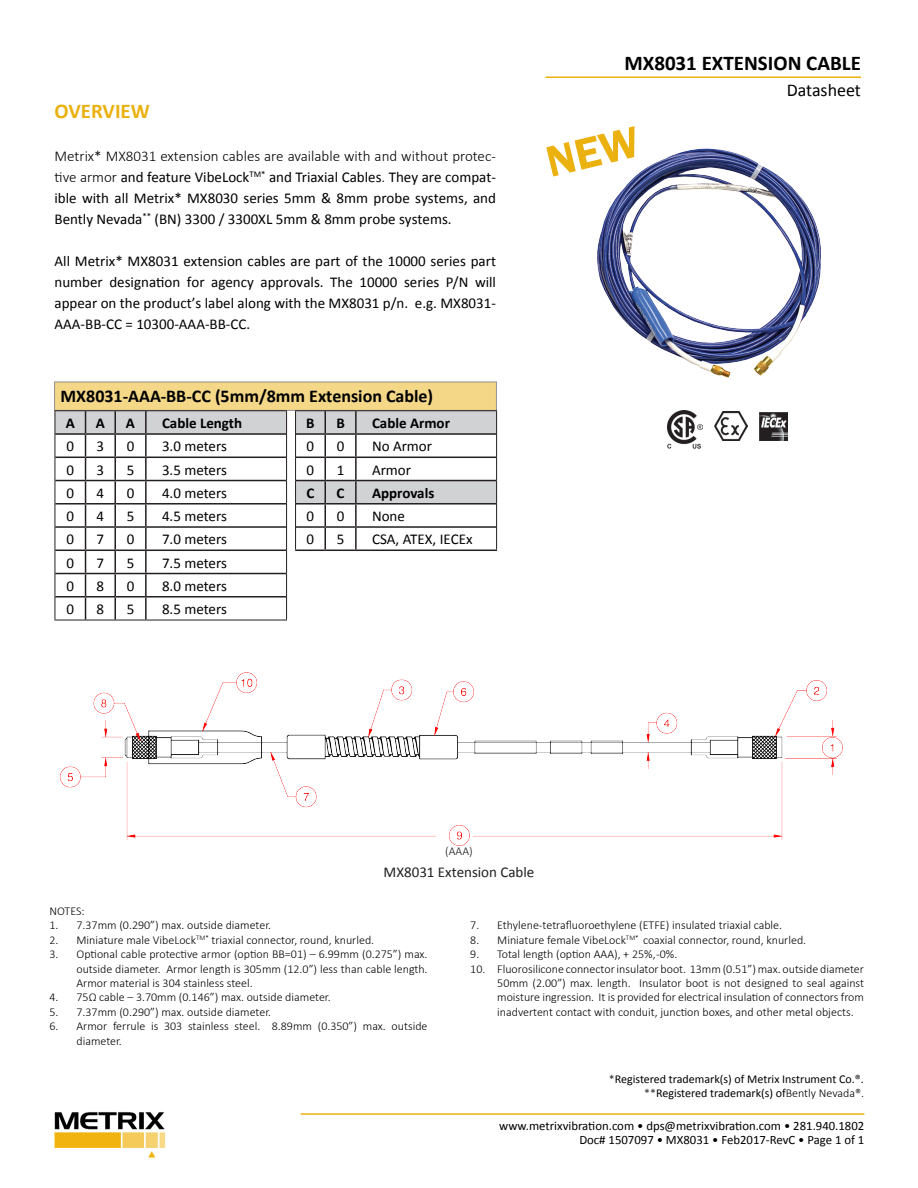
<style>
.page{position:relative;width:918px;height:1188px;background:#fff}
.page>*{position:absolute;margin:0;border:0;box-sizing:border-box;transform-origin:0 0}
.t1{font:700 21px "Calibri";color:#000}
.t2{font:700 21px "Calibri";color:#ebb10f}
.t3{font:700 18px "Calibri";color:#000}
.t4{font:18px "Calibri";color:#000}
.t5{font:15px/21px "Calibri";color:#000;text-align:justify}
.t6{font:700 15px "Calibri";color:#000}
.t7{font:15px "Calibri";color:#231f20}
.t8{font:12.75px/13.5px "Calibri";color:#000;text-align:right}
.t9{font:300 12px/14.4px "Calibri";color:#000;text-align:justify}
.t10{font:12px "Calibri";color:#000}
.t11{font:300 12px "Calibri";color:#231f20}
.s1{font-weight:300}
.s2{font-weight:300;color:#231f20}
</style>
<div class="page">
<img style="left:54px;top:1112px;width:112px;height:46px">
<hr style="left:301px;top:1113px;width:563px;height:2px;background:#ebb10f">
<hr style="left:545px;top:76px;width:316px;height:2px;background:#ebb10f">
<svg style="left:55px;top:411px;width:232px;height:210px"></svg>
<hr style="left:295px;top:550px;width:30px;height:1px;background:#231f20">
<hr style="left:325px;top:550px;width:31px;height:1px;background:#231f20">
<hr style="left:356px;top:550px;width:141px;height:1px;background:#231f20">
<svg style="left:295px;top:411px;width:202px;height:139px"></svg>
<img style="left:597px;top:148px;width:224px;height:230px">
<div style="left:54px;top:382px;width:443px;height:29px;background:#f5d887;border:1px solid #231f20"></div>
<img style="left:59px;top:673px;width:784px;height:173px">
<img style="left:714px;top:412px;width:34px;height:29px">
<img style="left:760px;top:412px;width:28px;height:29px">
<img style="left:667px;top:411px;width:35px;height:38px">
<svg style="left:597px;top:148px;width:45px;height:29px"></svg>
<p class="t2" style="left:55px;top:96px;width:97px">OVERVIEW</p>
<p class="t5" style="left:55px;top:145px;width:443px"><span class="s1">Metrix* MX8031 extension cables are available with and without protec&shy;tive armor</span> and feature VibeLock<sup>TM*</sup> and Triaxial Cables<span class="s1">.</span> They are compat&shy;ible with all Metrix* MX8030 series 5mm &amp; 8mm probe systems, and Bently Nevada<sup>**</sup> (BN) 3300 / 3300XL 5mm &amp; 8mm probe systems.</p>
<p class="t5" style="left:55px;top:250px;width:443px">All Metrix* MX8031 extension cables are part of the 10000 series part number designation for agency approvals. The 10000 series P/N will appear on the product’s label along with the MX8031 p/n. e.g. MX8031- AAA-BB-CC = 10300-AAA-BB-CC.</p>
<p class="t3" style="left:61px;top:384px;width:374px">MX8031-AAA-BB-CC (5mm/8mm Extension Cable)</p>
<p class="t6" style="left:66px;top:412px;width:11px">A</p>
<p class="t6" style="left:96px;top:412px;width:11px">A</p>
<p class="t6" style="left:126px;top:412px;width:11px">A</p>
<p class="t6" style="left:162px;top:412px;width:82px">Cable Length</p>
<p class="t5" style="left:66px;top:435px;width:9px">0</p>
<p class="t5" style="left:97px;top:435px;width:9px">3</p>
<p class="t5" style="left:127px;top:435px;width:9px">0</p>
<p class="t5" style="left:162px;top:435px;width:66px">3.0 meters</p>
<p class="t5" style="left:66px;top:459px;width:9px">0</p>
<p class="t5" style="left:97px;top:459px;width:9px">3</p>
<p class="t5" style="left:127px;top:459px;width:9px">5</p>
<p class="t5" style="left:162px;top:459px;width:66px">3.5 meters</p>
<p class="t5" style="left:66px;top:482px;width:9px">0</p>
<p class="t5" style="left:97px;top:482px;width:9px">4</p>
<p class="t5" style="left:127px;top:482px;width:9px">0</p>
<p class="t5" style="left:162px;top:482px;width:66px">4.0 meters</p>
<p class="t5" style="left:66px;top:505px;width:9px">0</p>
<p class="t5" style="left:97px;top:505px;width:9px">4</p>
<p class="t5" style="left:127px;top:505px;width:9px">5</p>
<p class="t5" style="left:162px;top:505px;width:66px">4.5 meters</p>
<p class="t5" style="left:66px;top:528px;width:9px">0</p>
<p class="t5" style="left:97px;top:528px;width:9px">7</p>
<p class="t5" style="left:127px;top:528px;width:9px">0</p>
<p class="t5" style="left:162px;top:528px;width:66px">7.0 meters</p>
<p class="t5" style="left:66px;top:552px;width:9px">0</p>
<p class="t5" style="left:97px;top:552px;width:9px">7</p>
<p class="t5" style="left:127px;top:552px;width:9px">5</p>
<p class="t5" style="left:162px;top:552px;width:66px">7.5 meters</p>
<p class="t5" style="left:66px;top:575px;width:9px">0</p>
<p class="t5" style="left:97px;top:575px;width:9px">8</p>
<p class="t5" style="left:127px;top:575px;width:9px">0</p>
<p class="t5" style="left:162px;top:575px;width:66px">8.0 meters</p>
<p class="t5" style="left:66px;top:598px;width:9px">0</p>
<p class="t5" style="left:97px;top:598px;width:9px">8</p>
<p class="t5" style="left:127px;top:598px;width:9px">5</p>
<p class="t5" style="left:162px;top:598px;width:66px">8.5 meters</p>
<p class="t6" style="left:306px;top:412px;width:10px">B</p>
<p class="t6" style="left:336px;top:412px;width:10px">B</p>
<p class="t6" style="left:372px;top:412px;width:80px">Cable Armor</p>
<p class="t5" style="left:307px;top:435px;width:9px">0</p>
<p class="t5" style="left:337px;top:435px;width:9px">0</p>
<p class="t5" style="left:372px;top:435px;width:62px">No Armor</p>
<p class="t5" style="left:307px;top:459px;width:9px">0</p>
<p class="t5" style="left:337px;top:459px;width:9px">1</p>
<p class="t5" style="left:372px;top:459px;width:41px">Armor</p>
<p class="t6" style="left:306px;top:482px;width:9px">C</p>
<p class="t6" style="left:337px;top:482px;width:9px">C</p>
<p class="t6" style="left:372px;top:482px;width:64px">Approvals</p>
<p class="t5" style="left:307px;top:505px;width:9px">0</p>
<p class="t5" style="left:337px;top:505px;width:9px">0</p>
<p class="t5" style="left:372px;top:505px;width:34px">None</p>
<p class="t5" style="left:307px;top:528px;width:9px">0</p>
<p class="t5" style="left:337px;top:528px;width:9px">5</p>
<p class="t5" style="left:372px;top:528px;width:102px">CSA, ATEX, IECEx</p>
<h1 class="t1" style="left:624px;top:48px;width:238px">MX8031 EXTENSION CABLE</h1>
<h2 class="t4" style="left:787px;top:78px;width:76px">Datasheet</h2>
<p class="t11" style="left:445px;top:843px;width:29px">(AAA)</p>
<p class="t7" style="left:384px;top:861px;width:152px">MX8031 Extension Cable</p>
<p class="t9" style="left:50px;top:904px;width:37px">NOTES:</p>
<p class="t9" style="left:50px;top:918px;width:223px">1. 7.37mm (0.290”) max. outside diameter.</p>
<p class="t9" style="left:50px;top:933px;width:326px">2. Miniature male VibeLock<sup>TM*</sup> triaxial connector, round, knurled.</p>
<p class="t9" style="left:76px;top:947px;width:353px;text-indent:-27px">3. Optional cable protective armor (option BB=01) – 6.99mm (0.275”) max. outside diameter. Armor length is 305mm (12.0”) less than cable length.<br>Armor material is 304 stainless steel.</p>
<p class="t9" style="left:50px;top:990px;width:283px">4. 75Ω cable – 3.70mm (0.146”) max. outside diameter.</p>
<p class="t9" style="left:50px;top:1005px;width:223px">5. 7.37mm (0.290”) max. outside diameter.</p>
<p class="t9" style="left:76px;top:1019px;width:353px;text-indent:-27px">6. Armor ferrule is 303 stainless steel. 8.89mm (0.350”) max. outside diameter.</p>
<p class="t9" style="left:470px;top:918px;width:313px">7. Ethylene-tetrafluoroethylene (ETFE) insulated triaxial cable.</p>
<p class="t9" style="left:470px;top:933px;width:337px">8. Miniature female VibeLock<sup>TM*</sup> coaxial connector, round, knurled.</p>
<p class="t9" style="left:470px;top:947px;width:209px">9. Total length (option AAA), + 25%, -0%.</p>
<p class="t9" style="left:497px;top:961px;width:368px;text-indent:-27px">10. Fluorosilicone connector insulator boot. 13mm (0.51”) max. outside diameter 50mm (2.00”) max. length. Insulator boot is not designed to seal against moisture ingression. It is provided for electrical insulation of connectors from inadvertent contact with conduit, junction boxes, and other metal objects.</p>
<p class="t10" style="left:609px;top:1070px;width:257px"><span class="s2">*</span>Registered trademark(s) of Metrix Instrument Co.®.</p>
<p class="t10" style="left:644px;top:1085px;width:221px"><span class="s2">**</span>Registered trademark(s) of<span class="s1">Bently Nevada®.</span></p>
<p class="t8" style="left:499px;top:1119px;width:367px">www.metrixvibration.com • dps@metrixvibration.com • 281.940.1802<br>Doc# 1507097 • MX8031 • Feb2017-RevC • Page 1 of 1</p>
</div>
